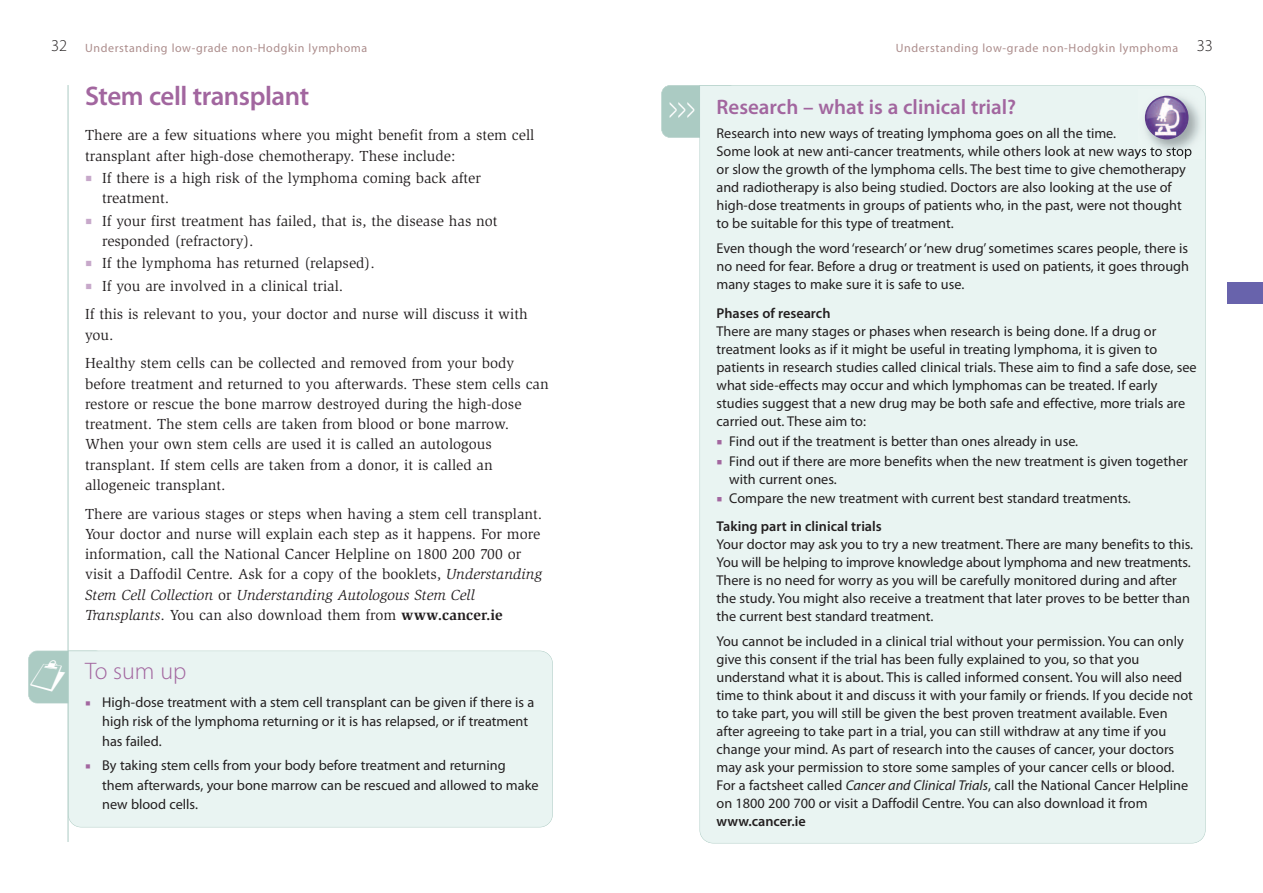
<style>
.page{position:relative;width:1263px;height:893px;background:#fff}
.page>*{position:absolute;margin:0;border:0;box-sizing:border-box;transform-origin:0 0}
.t1{font:600 27px "Myriad Pro";letter-spacing:-.015em;color:#a2669f}
.t2{font:300 24px "Myriad Pro";color:#a2669f}
.t3{font:600 21px "Myriad Pro";color:#a2669f}
.t4{font:15px/20.2px "Slimbach Std";color:#231f20}
.t5{font:14.25px/18px "Myriad Pro";color:#231f20}
.t6{font:600 14.25px "Myriad Pro";color:#231f20}
.t7{font:12px "Myriad Pro";letter-spacing:.05em;color:#ac8d8c}
.s1{font-weight:300;font-size:16.5px;color:#231f20}
.s2{font-family:"Minion Pro";font-size:18px;color:#c7a8ca}
.s3{font-style:italic}
.s4{font-weight:700}
.s5{color:#fff}
.s6{font-family:"Minion Pro";color:#a2669f}
.s7{font-weight:400;font-size:30px;color:#fff}
.s8{font-family:"Minion Pro";font-size:15px;color:#a2669f}
.s9{font-weight:600}
</style>
<div class="page">
<hr style="left:68px;top:85px;width:1px;height:757px;background:#abcbc3">
<div style="left:29px;top:651px;width:75px;height:52px;background:#abcbc3;border-radius:9px"></div>
<div style="left:28px;top:651px;width:76px;height:52px;border:1px solid #abcbc3;border-radius:9px"></div>
<div style="left:68px;top:651px;width:485px;height:176px;background:#e9f4f2"></div>
<div style="left:1227px;top:282px;width:36px;height:21px;background:#6863ac"></div>
<div style="left:662px;top:85px;width:75px;height:52px;background:#abcbc3;border-radius:9px"></div>
<div style="left:661px;top:85px;width:76px;height:53px;border:1px solid #abcbc3;border-radius:9px"></div>
<div style="left:699px;top:85px;width:506px;height:758px;background:#e9f4f2"></div>
<img style="left:1205px;top:95px;width:1px;height:64px">
<img style="left:1137px;top:89px;width:63px;height:70px">
<img style="left:1200px;top:89px;width:5px;height:70px">
<img style="left:1145px;top:96px;width:44px;height:43px;border-radius:50%">
<p class="t7" style="left:51px;top:43px;width:318px"><span class="s1">32</span> Understanding low-grade non-Hodgkin lymphoma</p>
<p class="t7" style="left:896px;top:43px;width:318px">Understanding low-grade non-Hodgkin lymphoma <span class="s1">33</span></p>
<h1 class="t1" style="left:85px;top:86px;width:226px">Stem cell transplant</h1>
<p class="t4" style="left:85px;top:126px;width:451px">There are a few situations where you might benefit from a stem cell transplant after high-dose chemotherapy. These include:</p>
<p class="t4" style="left:102px;top:169px;width:380px;text-indent:-17px"><span class="s2">■</span> If there is a high risk of the lymphoma coming back after treatment.</p>
<p class="t4" style="left:102px;top:212px;width:397px;text-indent:-17px"><span class="s2">■</span> If your first treatment has failed, that is, the disease has not responded (refractory).</p>
<p class="t4" style="left:85px;top:254px;width:291px"><span class="s2">■</span> If the lymphoma has returned (relapsed).</p>
<p class="t4" style="left:85px;top:272px;width:444px;line-height:28.8px"><span class="s2">■</span> If you are involved in a clinical trial.<br>If this is relevant to you, your doctor and nurse will discuss it with</p>
<p class="t4" style="left:85px;top:321px;width:431px;line-height:28.8px">you.<br>Healthy stem cells can be collected and removed from your body</p>
<p class="t4" style="left:85px;top:375px;width:465px">before treatment and returned to you afterwards. These stem cells can restore or rescue the bone marrow destroyed during the high-dose treatment. The stem cells are taken from blood or bone marrow.<br>When your own stem cells are used it is called an autologous transplant. If stem cells are taken from a donor, it is called an allogeneic transplant.</p>
<p class="t4" style="left:85px;top:505px;width:459px">There are various stages or steps when having a stem cell transplant.<br>Your doctor and nurse will explain each step as it happens. For more information, call the National Cancer Helpline on 1800 200 700 or visit a Daffodil Centre. Ask for a copy of the booklets, <span class="s3">Understanding Stem Cell Collection</span> or <span class="s3">Understanding Autologous Stem Cell Transplants</span>. You can also download them from <span class="s4">www.cancer.ie</span></p>
<h2 class="t2" style="left:27px;top:661px;width:161px"><span class="s5">▪</span> To sum up</h2>
<p class="t5" style="left:102px;top:693px;width:434px;line-height:19.5px;text-indent:-17px"><span class="s6">■</span> High-dose treatment with a stem cell transplant can be given if there is a high risk of the lymphoma returning or it is has relapsed, or if treatment has failed.</p>
<p class="t5" style="left:102px;top:757px;width:438px;line-height:19.5px;text-indent:-17px"><span class="s6">■</span> By taking stem cells from your body before treatment and returning them afterwards, your bone marrow can be rescued and allowed to make new blood cells.</p>
<h3 class="t3" style="left:669px;top:99px;width:349px"><span class="s7">&gt;&gt;&gt;</span> Research – what is a clinical trial?</h3>
<p class="t5" style="left:716px;top:125px;width:477px">Research into new ways of treating lymphoma goes on all the time.<br>Some look at new anti-cancer treatments, while others look at new ways to stop or slow the growth of the lymphoma cells. The best time to give chemotherapy and radiotherapy is also being studied. Doctors are also looking at the use of high-dose treatments in groups of patients who, in the past, were not thought to be suitable for this type of treatment.</p>
<p class="t5" style="left:716px;top:241px;width:474px;text-align:justify">Even though the word ‘research’ or‘new drug’sometimes scares people, there is no need for fear. Before a drug or treatment is used on patients, it goes through many stages to make sure it is safe to use.</p>
<p class="t6" style="left:716px;top:308px;width:115px">Phases of research</p>
<p class="t5" style="left:716px;top:323px;width:482px">There are many stages or phases when research is being done. If a drug or treatment looks as if it might be useful in treating lymphoma, it is given to patients in research studies called clinical trials. These aim to find a safe dose, see what side-effects may occur and which lymphomas can be treated. If early studies suggest that a new drug may be both safe and effective, more trials are carried out. These aim to:</p>
<p class="t5" style="left:716px;top:433px;width:363px"><span class="s8">■</span> Find out if the treatment is better than ones already in use.</p>
<p class="t5" style="left:729px;top:453px;width:460px;text-indent:-13px"><span class="s8">■</span> Find out if there are more benefits when the new treatment is given together with current ones.</p>
<p class="t5" style="left:716px;top:486px;width:416px;line-height:27.6px"><span class="s8">■</span> Compare the new treatment with current best standard treatments.<br><span class="s9">Taking part in clinical trials</span></p>
<p class="t5" style="left:716px;top:536px;width:478px">Your doctor may ask you to try a new treatment. There are many benefits to this.<br>You will be helping to improve knowledge about lymphoma and new treatments.<br>There is no need for worry as you will be carefully monitored during and after the study. You might also receive a treatment that later proves to be better than the current best standard treatment.</p>
<p class="t5" style="left:716px;top:633px;width:478px">You cannot be included in a clinical trial without your permission. You can only give this consent if the trial has been fully explained to you, so that you understand what it is about. This is called informed consent. You will also need time to think about it and discuss it with your family or friends. If you decide not to take part, you will still be given the best proven treatment available. Even after agreeing to take part in a trial, you can still withdraw at any time if you change your mind. As part of research into the causes of cancer, your doctors may ask your permission to store some samples of your cancer cells or blood.<br>For a factsheet called <span class="s3">Cancer and Clinical Trials</span>, call the National Cancer Helpline on 1800 200 700 or visit a Daffodil Centre. You can also download it from</p>
<p class="t6" style="left:716px;top:816px;width:91px">www.cancer.ie</p>
</div>
